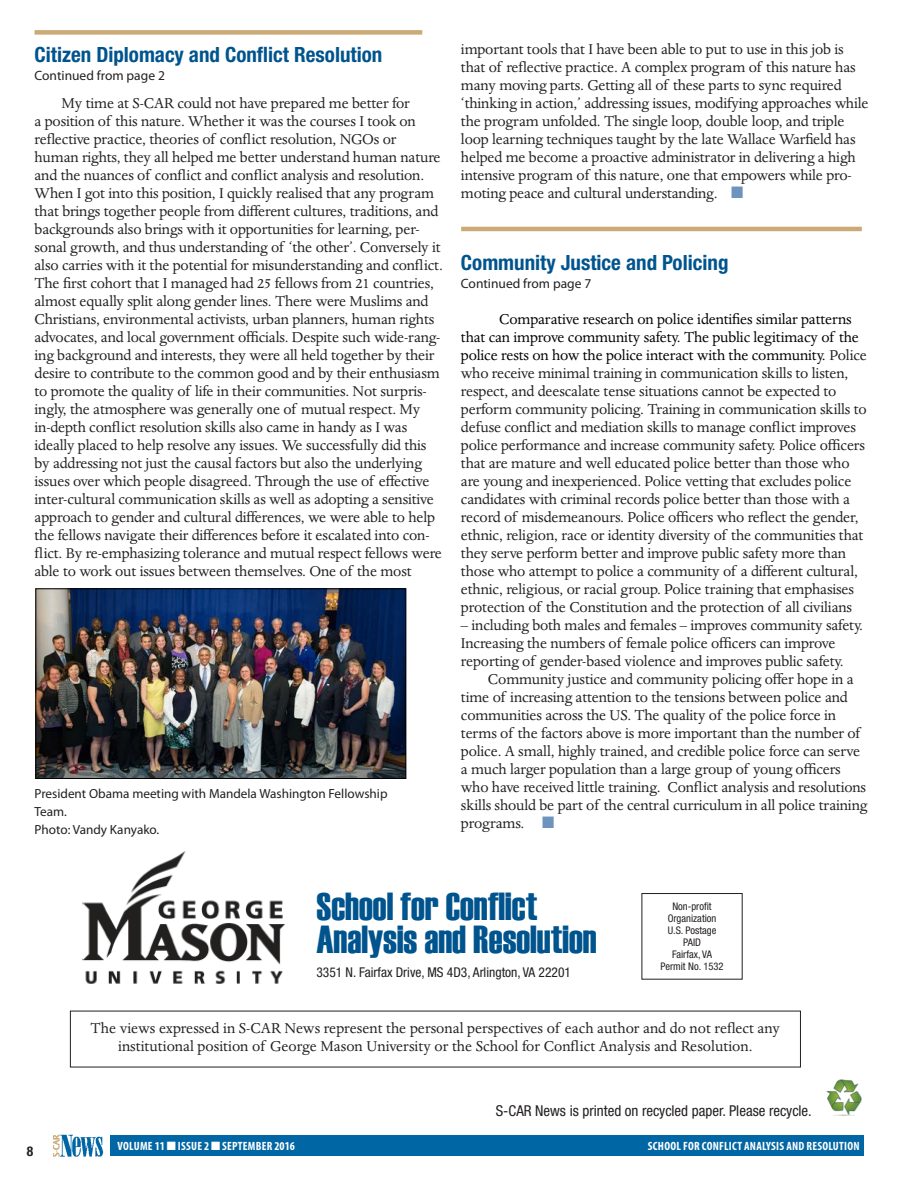
<style>
.page{position:relative;width:918px;height:1188px;background:#fff}
.page>*{position:absolute;margin:0;border:0;box-sizing:border-box;transform-origin:0 0}
.t1{font:39px/33px "Haettenschweiler";color:#00548e}
.Body_Drop_Cap{font:700 condensed 21px "Helvetica Neue LT Std";color:#00548e}
.Body_Drop_Cap-2{font:16.5px/18px "Dante MT Std";letter-spacing:-.01em;color:#231f20}
.Subhead_1{font:condensed 15px "Helvetica Neue LT Std";color:#231f20}
.t2{font:condensed 13.5px "Helvetica Neue LT Std";color:#231f20}
.Body_Drop_Cap-3{font:13.5px "Myriad Pro";color:#231f20}
.t3{font:700 condensed 13.5px "Helvetica Neue LT Std";color:#231f20}
.t4{font:13.2px/18px "Myriad Pro";color:#231f20}
.Folio{font:700 condensed 12px "Myriad Pro";letter-spacing:.02em;color:#fff}
.t5{font:condensed 10.5px "Helvetica Neue LT Std";color:#231f20}
.s1{color:#6d93be}
.s2{color:#000}
</style>
<div class="page">
<img style="left:54px;top:1134px;width:50px;height:23px">
<div style="left:111px;top:1135px;width:753px;height:21px;background:#0066a4"></div>
<img style="left:827px;top:1080px;width:35px;height:36px">
<img style="left:82px;top:851px;width:203px;height:133px">
<div style="left:35px;top:30px;width:387px;height:5px;background:#cbaa75"></div>
<img style="left:38px;top:591px;width:366px;height:186px">
<div style="left:36px;top:589px;width:370px;height:190px;border:1px solid #000"></div>
<hr style="left:461px;top:227px;width:401px;height:4px;background:#cbaa75">
<p class="Body_Drop_Cap" style="left:35px;top:41px;width:349px">Citizen Diplomacy and Conflict Resolution</p>
<p class="Body_Drop_Cap-3" style="left:35px;top:67px;width:132px">Continued from page 2</p>
<p class="Body_Drop_Cap-2" style="left:35px;top:94px;width:410px;text-indent:27px">My time at S-CAR could not have prepared me better for<br>a position of this nature. Whether it was the courses I took on reflective practice, theories of conflict resolution, NGOs or human rights, they all helped me better understand human nature and the nuances of conflict and conflict analysis and resolution.<br>When I got into this position, I quickly realised that any program that brings together people from different cultures, traditions, and backgrounds also brings with it opportunities for learning, per&shy;sonal growth, and thus understanding of ‘the other’. Conversely it also carries with it the potential for misunderstanding and conflict.<br>The first cohort that I managed had 25 fellows from 21 countries, almost equally split along gender lines. There were Muslims and Christians, environmental activists, urban planners, human rights advocates, and local government officials. Despite such wide-rang&shy;ing background and interests, they were all held together by their desire to contribute to the common good and by their enthusiasm to promote the quality of life in their communities. Not surpris&shy;ingly, the atmosphere was generally one of mutual respect. My in-depth conflict resolution skills also came in handy as I was ideally placed to help resolve any issues. We successfully did this by addressing not just the causal factors but also the underlying issues over which people disagreed. Through the use of effective inter-cultural communication skills as well as adopting a sensitive approach to gender and cultural differences, we were able to help the fellows navigate their differences before it escalated into con&shy;flict. By re-emphasizing tolerance and mutual respect fellows were able to work out issues between themselves. One of the most</p>
<p class="t4" style="left:35px;top:784px;width:355px">President Obama meeting with Mandela Washington Fellowship<br>Team.<br>Photo: Vandy Kanyako.</p>
<p class="Body_Drop_Cap-2" style="left:461px;top:40px;width:409px">important tools that I have been able to put to use in this job is that of reflective practice. A complex program of this nature has many moving parts. Getting all of these parts to sync required ‘thinking in action,’ addressing issues, modifying approaches while the program unfolded. The single loop, double loop, and triple loop learning techniques taught by the late Wallace Warfield has helped me become a proactive administrator in delivering a high intensive program of this nature, one that empowers while pro&shy;moting peace and cultural understanding. <span class="s1">■</span></p>
<p class="Body_Drop_Cap" style="left:461px;top:250px;width:269px">Community Justice and Policing</p>
<p class="Body_Drop_Cap-3" style="left:461px;top:275px;width:132px">Continued from page 7</p>
<p class="Body_Drop_Cap-2" style="left:461px;top:310px;width:407px;text-indent:38px"><span class="s2">Comparative research on police identifies similar patterns that can improve community safety. The public legitimacy of the police rests on how the police interact with the community.</span> Police who receive minimal training in communication skills to listen, respect, and deescalate tense situations cannot be expected to perform community policing. Training in communication skills to defuse conflict and mediation skills to manage conflict improves police performance and increase community safety. Police officers that are mature and well educated police better than those who are young and inexperienced. Police vetting that excludes police candidates with criminal records police better than those with a record of misdemeanours. Police officers who reflect the gender, ethnic, religion, race or identity diversity of the communities that they serve perform better and improve public safety more than those who attempt to police a community of a different cultural, ethnic, religious, or racial group. Police training that emphasises protection of the Constitution and the protection of all civilians</p>
<p class="Body_Drop_Cap-2" style="left:461px;top:616px;width:404px">– including both males and females – improves community safety.<br>Increasing the numbers of female police officers can improve reporting of gender-based violence and improves public safety.</p>
<p class="Body_Drop_Cap-2" style="left:461px;top:670px;width:408px;text-indent:27px">Community justice and community policing offer hope in a time of increasing attention to the tensions between police and communities across the US. The quality of the police force in terms of the factors above is more important than the number of police. A small, highly trained, and credible police force can serve a much larger population than a large group of young officers who have received little training. Conflict analysis and resolutions skills should be part of the central curriculum in all police training programs. <span class="s1">■</span></p>
<p class="t1" style="left:316px;top:890px;width:282px">School for Conflict<br>Analysis and Resolution</p>
<p class="t2" style="left:316px;top:965px;width:256px">3351 N. Fairfax Drive, MS 4D3, Arlington, VA 22201</p>
<p class="t5" style="left:672px;top:900px;width:41px">Non-profit</p>
<p class="t5" style="left:668px;top:912px;width:50px">Organization</p>
<p class="t5" style="left:668px;top:924px;width:50px">U.S. Postage</p>
<p class="t5" style="left:683px;top:936px;width:19px">PAID</p>
<p class="t5" style="left:672px;top:948px;width:41px">Fairfax, VA</p>
<p class="t5" style="left:661px;top:960px;width:64px">Permit No. 1532</p>
<p class="Body_Drop_Cap-2" style="left:91px;top:1019px;width:691px">The views expressed in S-CAR News represent the personal perspectives of each author and do not reflect any</p>
<p class="Body_Drop_Cap-2" style="left:118px;top:1037px;width:636px">institutional position of George Mason University or the School for Conflict Analysis and Resolution.</p>
<p class="t3" style="left:27px;top:1143px;width:8px">8</p>
<p class="Subhead_1" style="left:496px;top:1102px;width:317px">S-CAR News is printed on recycled paper. Please recycle.</p>
<p class="Folio" style="left:118px;top:1138px;width:179px">VOLUME 11 ■ ISSUE 2 ■ SEPTEMBER 2016</p>
<p class="Folio" style="left:648px;top:1138px;width:213px">SCHOOL FOR CONFLICT ANALYSIS AND RESOLUTION</p>
</div>
